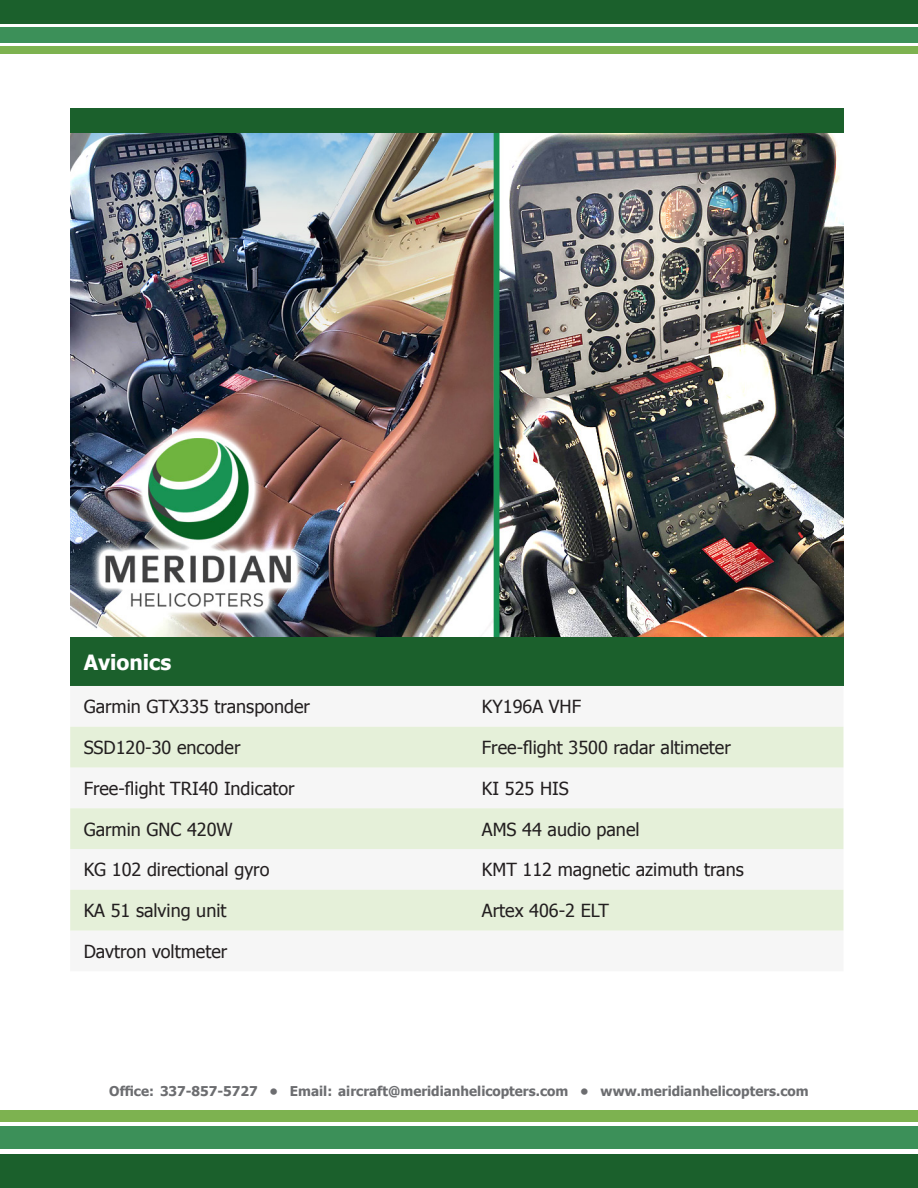
<style>
.page{position:relative;width:918px;height:1188px;background:#fff}
.page>*{position:absolute;margin:0;border:0;box-sizing:border-box;transform-origin:0 0}
.t1{font:700 21px "Tahoma";color:#fff}
.t2{font:18px "Tahoma";color:#231f20}
.t3{font:700 13.5px "Tahoma";color:#6c6d70}
</style>
<div class="page">
<div style="left:0;top:1154px;width:918px;height:34px;background:#1b602c"></div>
<div style="left:0;top:1127px;width:918px;height:22px;background:#3c9059"></div>
<div style="left:0;top:1110px;width:918px;height:12px;background:#7db250"></div>
<div style="left:0;top:0;width:918px;height:23px;background:#1b602c"></div>
<div style="left:0;top:27px;width:918px;height:15px;background:#3c9059"></div>
<div style="left:0;top:46px;width:918px;height:8px;background:#7db250"></div>
<img style="left:70px;top:132px;width:773px;height:505px">
<div style="left:70px;top:637px;width:773px;height:49px;background:#1b602c"></div>
<svg style="left:70px;top:727px;width:773px;height:204px;fill:#e5f0d9"></svg>
<div style="left:70px;top:108px;width:773px;height:24px;background:#1b602c"></div>
<p class="t1" style="left:84px;top:647px;width:89px">Avionics</p>
<p class="t2" style="left:84px;top:695px;width:228px">Garmin GTX335 transponder</p>
<p class="t2" style="left:482px;top:695px;width:101px">KY196A VHF</p>
<p class="t2" style="left:84px;top:735px;width:158px">SSD120-30 encoder</p>
<p class="t2" style="left:482px;top:735px;width:250px">Free-flight 3500 radar altimeter</p>
<p class="t2" style="left:84px;top:776px;width:213px">Free-flight TRI40 Indicator</p>
<p class="t2" style="left:482px;top:776px;width:88px">KI 525 HIS</p>
<p class="t2" style="left:84px;top:817px;width:151px">Garmin GNC 420W</p>
<p class="t2" style="left:482px;top:817px;width:159px">AMS 44 audio panel</p>
<p class="t2" style="left:84px;top:858px;width:187px">KG 102 directional gyro</p>
<p class="t2" style="left:482px;top:858px;width:263px">KMT 112 magnetic azimuth trans</p>
<p class="t2" style="left:84px;top:898px;width:144px">KA 51 salving unit</p>
<p class="t2" style="left:482px;top:898px;width:128px">Artex 406-2 ELT</p>
<p class="t2" style="left:84px;top:939px;width:145px">Davtron voltmeter</p>
<p class="t3" style="left:109px;top:1082px;width:701px">Office: 337-857-5727 • Email: aircraft@meridianhelicopters.com • www.meridianhelicopters.com</p>
</div>
